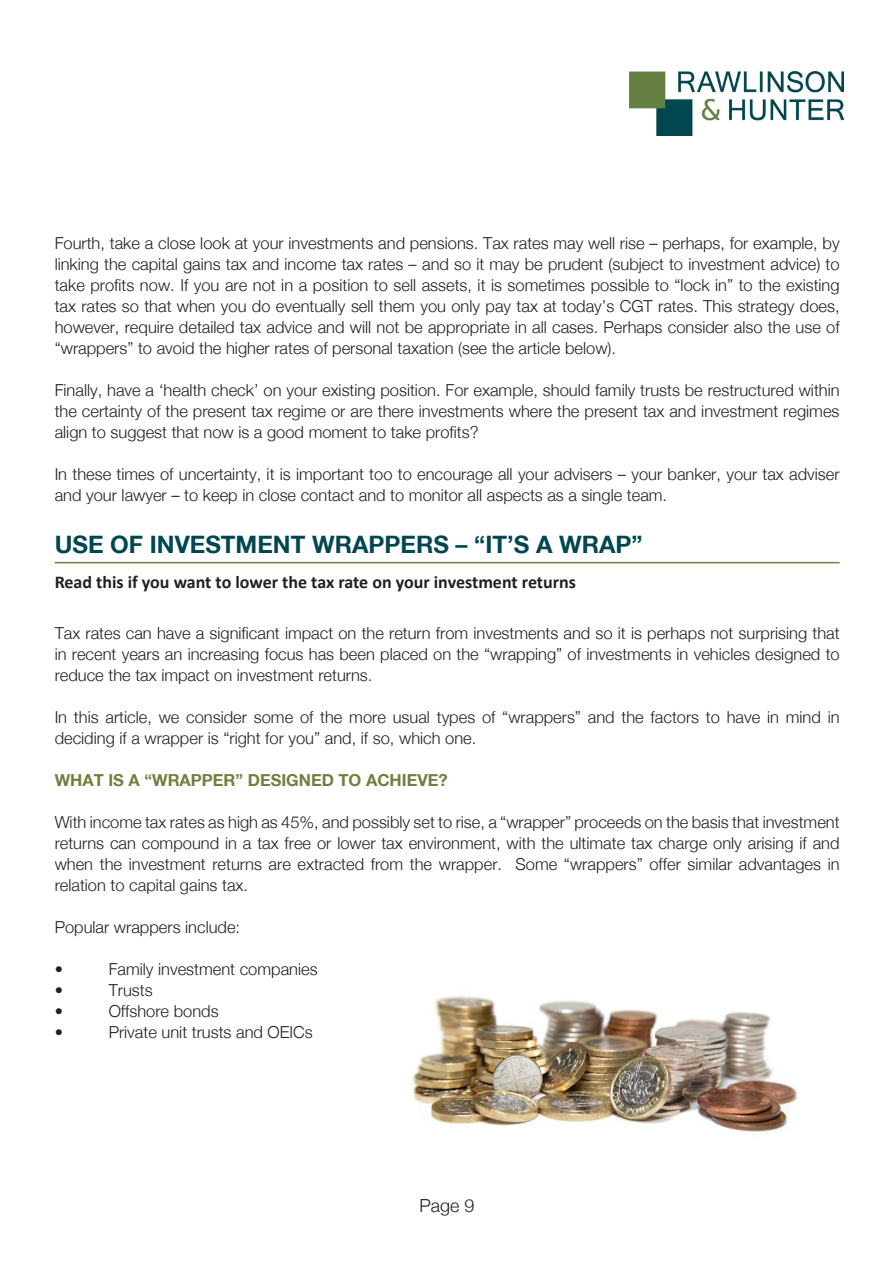
<style>
.page{position:relative;width:893px;height:1263px;background:#fff}
.page>*{position:absolute;margin:0;border:0;box-sizing:border-box;transform-origin:0 0}
.t1{font:700 24px "Helvetica Neue LT";color:#004750}
.Subheading{font:700 18px "Calibri";color:#231f20}
.t2{font:300 18px "Helvetica Neue LT";color:#231f20}
.Text{font:300 16.5px/21px "Helvetica Neue LT";color:#231f20;text-align:justify}
.Name_Headings{font:700 16.5px "Helvetica Neue LT";color:#6f803d}
</style>
<div class="page">
<img style="left:629px;top:72px;width:215px;height:64px">
<hr style="left:55px;top:562px;width:785px;height:1px;background:#6f803d">
<img style="left:412px;top:996px;width:386px;height:137px">
<p class="Text" style="left:55px;top:232px;width:786px">Fourth, take a close look at your investments and pensions. Tax rates may well rise – perhaps, for example, by linking the capital gains tax and income tax rates – and so it may be prudent (subject to investment advice) to take profits now. If you are not in a position to sell assets, it is sometimes possible to “lock in” to the existing tax rates so that when you do eventually sell them you only pay tax at today’s CGT rates. This strategy does, however, require detailed tax advice and will not be appropriate in all cases. Perhaps consider also the use of “wrappers” to avoid the higher rates of personal taxation (see the article below).</p>
<p class="Text" style="left:55px;top:379px;width:786px">Finally, have a ‘health check’ on your existing position. For example, should family trusts be restructured within the certainty of the present tax regime or are there investments where the present tax and investment regimes align to suggest that now is a good moment to take profits?</p>
<p class="Text" style="left:55px;top:463px;width:786px">In these times of uncertainty, it is important too to encourage all your advisers – your banker, your tax adviser and your lawyer – to keep in close contact and to monitor all aspects as a single team.</p>
<p class="t1" style="left:55px;top:530px;width:590px">USE OF INVESTMENT WRAPPERS – “IT’S A WRAP”</p>
<p class="Subheading" style="left:55px;top:569px;width:523px">Read this if you want to lower the tax rate on your investment returns</p>
<p class="Text" style="left:55px;top:623px;width:787px">Tax rates can have a significant impact on the return from investments and so it is perhaps not surprising that in recent years an increasing focus has been placed on the “wrapping” of investments in vehicles designed to reduce the tax impact on investment returns.</p>
<p class="Text" style="left:55px;top:707px;width:786px">In this article, we consider some of the more usual types of “wrappers” and the factors to have in mind in deciding if a wrapper is “right for you” and, if so, which one.</p>
<p class="Name_Headings" style="left:55px;top:770px;width:394px">WHAT IS A “WRAPPER” DESIGNED TO ACHIEVE?</p>
<p class="Text" style="left:55px;top:812px;width:786px">With income tax rates as high as 45%, and possibly set to rise, a “wrapper” proceeds on the basis that investment returns can compound in a tax free or lower tax environment, with the ultimate tax charge only arising if and when the investment returns are extracted from the wrapper. Some “wrappers” offer similar advantages in relation to capital gains tax.</p>
<p class="Text" style="left:55px;top:917px;width:187px">Popular wrappers include:</p>
<p class="Text" style="left:55px;top:959px;width:10px">•</p>
<p class="Text" style="left:109px;top:959px;width:211px">Family investment companies</p>
<p class="Text" style="left:55px;top:980px;width:10px">•</p>
<p class="Text" style="left:109px;top:980px;width:45px">Trusts</p>
<p class="Text" style="left:55px;top:1001px;width:10px">•</p>
<p class="Text" style="left:109px;top:1001px;width:112px">Offshore bonds</p>
<p class="Text" style="left:55px;top:1022px;width:10px">•</p>
<p class="Text" style="left:109px;top:1022px;width:206px">Private unit trusts and OEICs</p>
<p class="t2" style="left:419px;top:1195px;width:57px">Page 9</p>
</div>
